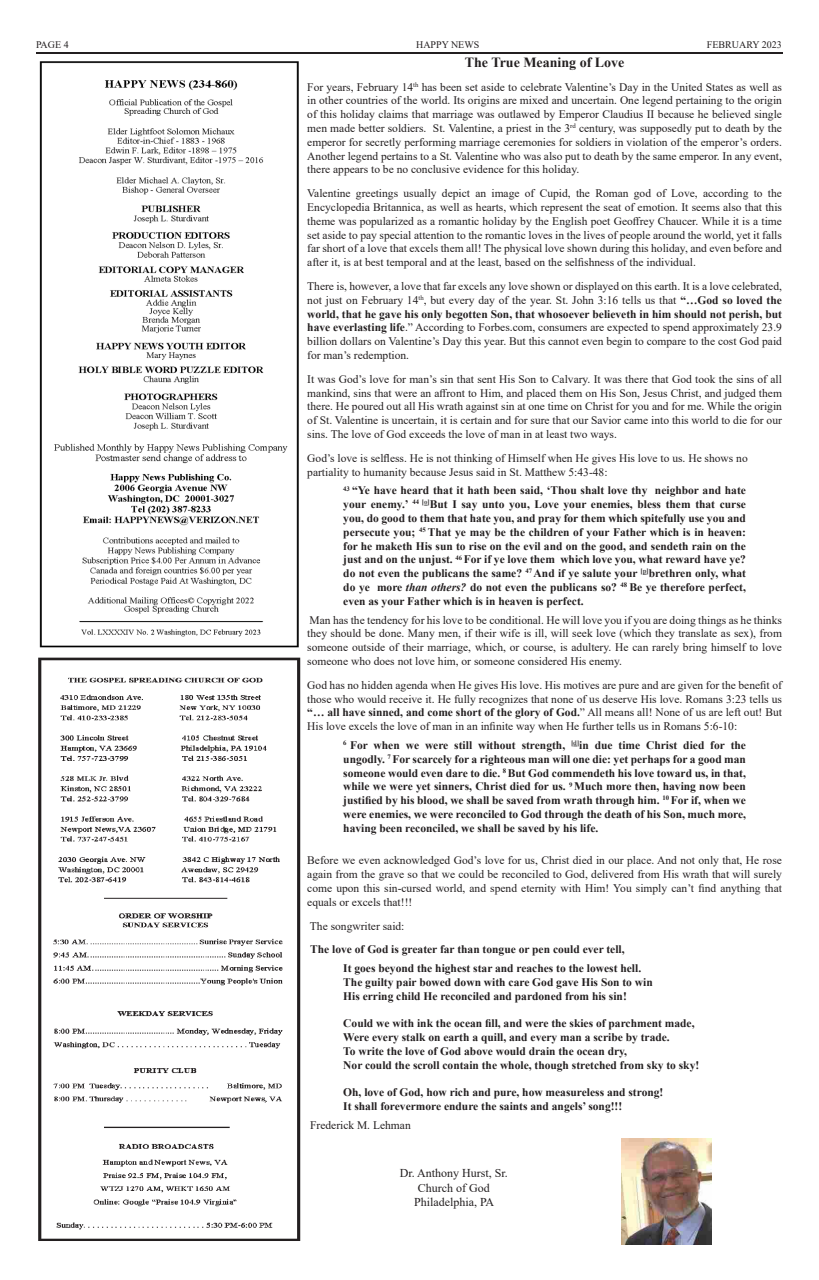
<style>
.page{position:relative;width:819px;height:1280px;background:#fff}
.page>*{position:absolute;margin:0;border:0;box-sizing:border-box;transform-origin:0 0}
.t1{font:700 14px "Times New Roman";color:#231f20}
.t2{font:12px/14.4px "Times New Roman";color:#231f20;text-align:center}
.t3{font:11.5px/13.8px "Times New Roman";color:#231f20;text-align:justify}
.t4{font:700 11.5px/13.8px "Times New Roman";color:#231f20}
.t5{font:10px "Times New Roman";color:#231f20}
.s1{font-weight:700}
.s2{font-style:italic}
</style>
<div class="page">
<hr style="left:36px;top:52px;width:747px;height:2px;background:#231f20">
<img style="left:38px;top:657px;width:263px;height:584px">
<img style="left:39px;top:61px;width:260px;height:587px">
<img style="left:621px;top:1138px;width:90px;height:106px">
<p class="t5" style="left:36px;top:41px;width:34px">PAGE 4</p>
<p class="t5" style="left:416px;top:41px;width:65px">HAPPY NEWS</p>
<p class="t5" style="left:707px;top:41px;width:76px">FEBRUARY 2023</p>
<p class="t1" style="left:465px;top:57px;width:161px">The True Meaning of Love</p>
<p class="t3" style="left:307px;top:81px;width:476px">For years, February 14<sup>th</sup> has been set aside to celebrate Valentine’s Day in the United States as well as in other countries of the world. Its origins are mixed and uncertain. One legend pertaining to the origin of this holiday claims that marriage was outlawed by Emperor Claudius II because he believed single men made better soldiers. St. Valentine, a priest in the 3<sup>rd</sup> century, was supposedly put to death by the emperor for secretly performing marriage ceremonies for soldiers in violation of the emperor’s orders.<br>Another legend pertains to a St. Valentine who was also put to death by the same emperor. In any event, there appears to be no conclusive evidence for this holiday.</p>
<p class="t3" style="left:307px;top:188px;width:476px">Valentine greetings usually depict an image of Cupid, the Roman god of Love, according to the Encyclopedia Britannica, as well as hearts, which represent the seat of emotion. It seems also that this theme was popularized as a romantic holiday by the English poet Geoffrey Chaucer. While it is a time set aside to pay special attention to the romantic loves in the lives of people around the world, yet it falls far short of a love that excels them all! The physical love shown during this holiday, and even before and after it, is at best temporal and at the least, based on the selfishness of the individual.</p>
<p class="t3" style="left:307px;top:280px;width:476px">There is, however, a love that far excels any love shown or displayed on this earth. It is a love celebrated, not just on February 14<sup>th</sup>, but every day of the year. St. John 3:16 tells us that <span class="s1">“…God so loved the world, that he gave his only begotten Son, that whosoever believeth in him should not perish, but have everlasting life</span>.” According to Forbes.com, consumers are expected to spend approximately 23.9 billion dollars on Valentine’s Day this year. But this cannot even begin to compare to the cost God paid for man’s redemption.</p>
<p class="t3" style="left:307px;top:373px;width:476px">It was God’s love for man’s sin that sent His Son to Calvary. It was there that God took the sins of all mankind, sins that were an affront to Him, and placed them on His Son, Jesus Christ, and judged them there. He poured out all His wrath against sin at one time on Christ for you and for me. While the origin of St. Valentine is uncertain, it is certain and for sure that our Savior came into this world to die for our sins. The love of God exceeds the love of man in at least two ways.</p>
<p class="t3" style="left:307px;top:451px;width:442px">God’s love is selfless. He is not thinking of Himself when He gives His love to us. He shows no partiality to humanity because Jesus said in St. Matthew 5:43-48:</p>
<p class="t4" style="left:343px;top:485px;width:404px;text-align:justify"><sup>43</sup> “Ye have heard that it hath been said, ‘Thou shalt love thy neighbor and hate your enemy.’ <sup>44</sup> <sup>[</sup><sup>o</sup><sup>]</sup>But I say unto you, Love your enemies, bless them that curse you, do good to them that hate you, and pray for them which spitefully use you and persecute you; <sup>45</sup> That ye may be the children of your Father which is in heaven: for he maketh His sun to rise on the evil and on the good, and sendeth rain on the just and on the unjust. <sup>46</sup> For if ye love them which love you, what reward have ye? do not even the publicans the same? <sup>47</sup> And if ye salute your <sup>[</sup><sup>p</sup><sup>]</sup>brethren only, what do ye more <span class="s2">than others?</span> do not even the publicans so? <sup>48</sup> Be ye therefore perfect, even as your Father which is in heaven is perfect.</p>
<p class="t3" style="left:307px;top:614px;width:476px">Man has the tendency for his love to be conditional. He will love you if you are doing things as he thinks they should be done. Many men, if their wife is ill, will seek love (which they translate as sex), from someone outside of their marriage, which, or course, is adultery. He can rarely bring himself to love someone who does not love him, or someone considered His enemy.</p>
<p class="t3" style="left:307px;top:678px;width:476px">God has no hidden agenda when He gives His love. His motives are pure and are given for the benefit of those who would receive it. He fully recognizes that none of us deserve His love. Romans 3:23 tells us <span class="s1">“… all have sinned, and come short of the glory of God.</span>” All means all! None of us are left out! But His love excels the love of man in an infinite way when He further tells us in Romans 5:6-10:</p>
<p class="t4" style="left:343px;top:739px;width:404px;text-align:justify"><sup>6</sup> For when we were still without strength, <sup>[</sup><sup>d</sup><sup>]</sup>in due time Christ died for the ungodly. <sup>7</sup> For scarcely for a righteous man will one die: yet perhaps for a good man someone would even dare to die. <sup>8</sup> But God commendeth his love toward us, in that, while we were yet sinners, Christ died for us. <sup>9</sup> Much more then, having now been justified by his blood, we shall be saved from wrath through him. <sup>10</sup> For if, when we were enemies, we were reconciled to God through the death of his Son, much more, having been reconciled, we shall be saved by his life.</p>
<p class="t3" style="left:307px;top:855px;width:476px">Before we even acknowledged God’s love for us, Christ died in our place. And not only that, He rose again from the grave so that we could be reconciled to God, delivered from His wrath that will surely come upon this sin-cursed world, and spend eternity with Him! You simply can’t find anything that equals or excels that!!!</p>
<p class="t3" style="left:310px;top:920px;width:96px">The songwriter said:</p>
<p class="t4" style="left:343px;top:941px;width:299px;line-height:18.8px;text-indent:-33px">The love of God is greater far than tongue or pen could ever tell,<br>It goes beyond the highest star and reaches to the lowest hell.</p>
<p class="t4" style="left:343px;top:976px;width:311px">The guilty pair bowed down with care God gave His Son to win<br>His erring child He reconciled and pardoned from his sin!</p>
<p class="t4" style="left:343px;top:1016px;width:357px">Could we with ink the ocean fill, and were the skies of parchment made, Were every stalk on earth a quill, and every man a scribe by trade.<br>To write the love of God above would drain the ocean dry,<br>Nor could the scroll contain the whole, though stretched from sky to sky!</p>
<p class="t4" style="left:343px;top:1087px;width:322px">Oh, love of God, how rich and pure, how measureless and strong!<br>It shall forevermore endure the saints and angels’ song!!!</p>
<p class="t3" style="left:310px;top:1119px;width:102px">Frederick M. Lehman</p>
<p class="t2" style="left:400px;top:1167px;width:110px">Dr. Anthony Hurst, Sr.<br>Church of God<br>Philadelphia, PA</p>
</div>
